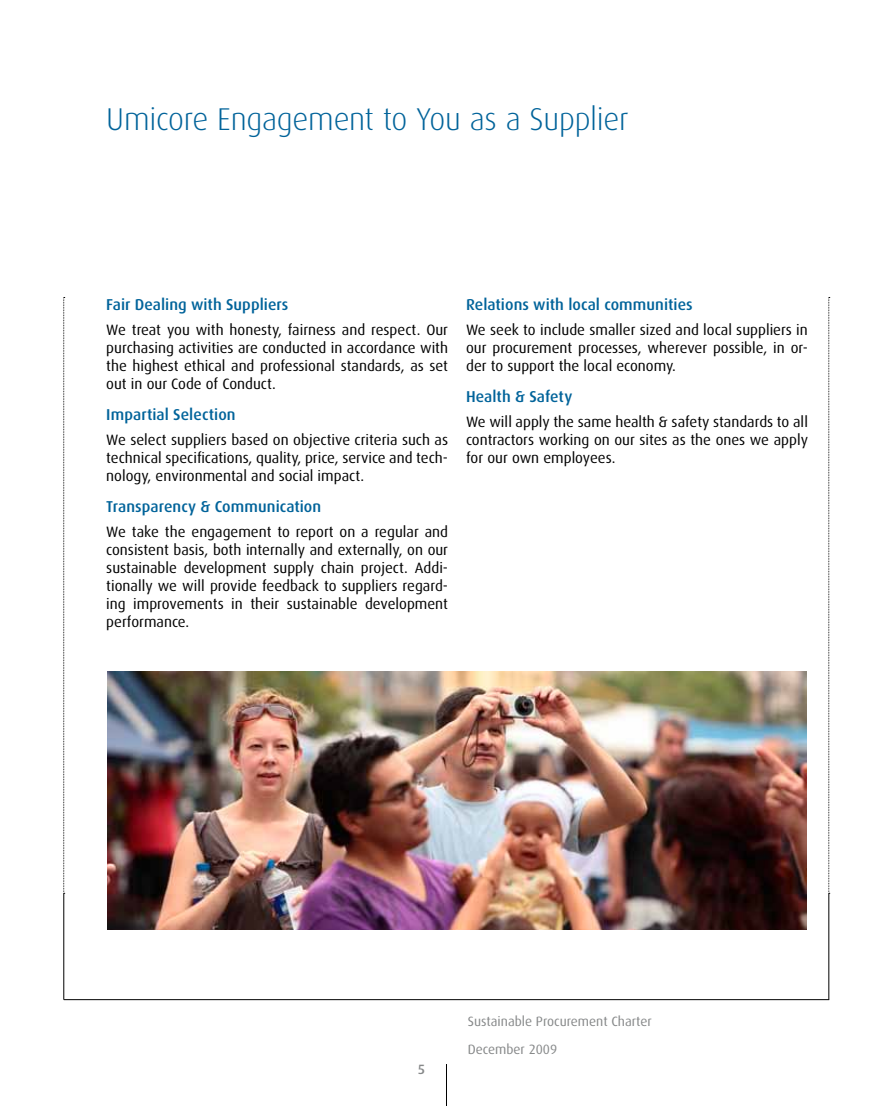
<style>
.page{position:relative;width:893px;height:1106px;background:#fff}
.page>*{position:absolute;margin:0;border:0;box-sizing:border-box;transform-origin:0 0}
.t1{font:300 31.5px "Dax";letter-spacing:-.01em;color:#00639a}
.t2{font:500 15.75px "Dax";letter-spacing:.005em;color:#00639a}
.t3{font:15px/18px "Dax";color:#000;text-align:justify}
.t4{font:13.5px/27.6px "Dax";color:#868889}
.t5{font:500 13.5px "Dax";color:#868889}
</style>
<div class="page">
<hr style="left:446px;top:1064px;width:1px;height:42px;background:#000">
<hr style="left:64px;top:999px;width:765px;height:1px;background:#000">
<hr style="left:63px;top:893px;width:1px;height:106px;background:#000">
<svg style="left:63px;top:297px;width:2px;height:597px"></svg>
<hr style="left:828px;top:893px;width:1px;height:106px;background:#000">
<svg style="left:828px;top:297px;width:2px;height:597px"></svg>
<img style="left:108px;top:671px;width:699px;height:258px">
<h1 class="t1" style="left:106px;top:101px;width:524px">Umicore Engagement to You as a Supplier</h1>
<p class="t2" style="left:106px;top:295px;width:184px">Fair Dealing with Suppliers</p>
<p class="t3" style="left:106px;top:321px;width:343px">We treat you with honesty, fairness and respect. Our purchasing activities are conducted in accordance with the highest ethical and professional standards, as set out in our Code of Conduct.</p>
<p class="t2" style="left:106px;top:405px;width:131px">Impartial Selection</p>
<p class="t3" style="left:106px;top:431px;width:343px">We select suppliers based on objective criteria such as technical specifications, quality, price, service and tech&shy;nology, environmental and social impact.</p>
<p class="t2" style="left:106px;top:497px;width:216px">Transparency &amp; Communication</p>
<p class="t3" style="left:106px;top:523px;width:343px">We take the engagement to report on a regular and consistent basis, both internally and externally, on our sustainable development supply chain project. Addi&shy;tionally we will provide feedback to suppliers regard&shy;ing improvements in their sustainable development performance.</p>
<p class="t2" style="left:466px;top:295px;width:228px">Relations with local communities</p>
<p class="t3" style="left:466px;top:321px;width:343px">We seek to include smaller sized and local suppliers in our procurement processes, wherever possible, in or&shy;der to support the local economy.</p>
<p class="t2" style="left:466px;top:387px;width:108px">Health &amp; Safety</p>
<p class="t3" style="left:466px;top:413px;width:343px">We will apply the same health &amp; safety standards to all contractors working on our sites as the ones we apply for our own employees.</p>
<p class="t5" style="left:418px;top:1061px;width:9px">5</p>
<p class="t4" style="left:468px;top:1007px;width:186px">Sustainable Procurement Charter<br>December 2009</p>
</div>
